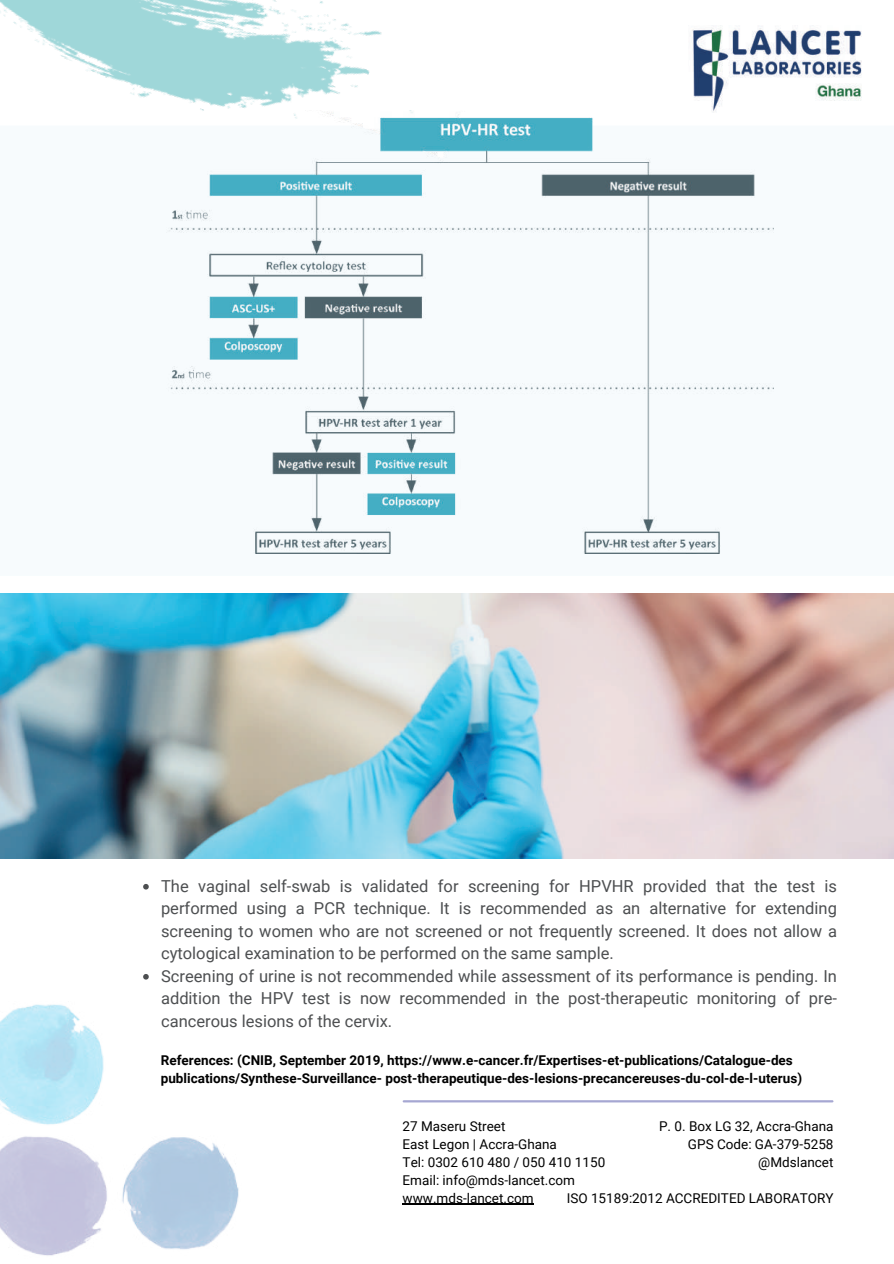
<style>
.page{position:relative;width:894px;height:1264px;background:#fff}
.page>*{position:absolute;margin:0;border:0;box-sizing:border-box;transform-origin:0 0}
.t1{font:16.5px/22.5px "Roboto";color:#4d4f51}
.t2{font:700 13.5px/18px "Roboto";color:#000}
.t3{font:13.5px/18px "Roboto";color:#000}
</style>
<div class="page">
<hr style="left:403px;top:1100px;width:429px;height:2px;background:#a6a7d2">
<img style="left:0;top:594px;width:892px;height:264px">
<img style="left:0;top:0;width:382px;height:110px">
<img style="left:0;top:1004px;width:239px;height:252px">
<img style="left:166px;top:110px;width:607px;height:443px">
<svg style="left:143px;top:884px;width:6px;height:5px"></svg>
<svg style="left:143px;top:974px;width:6px;height:5px"></svg>
<img style="left:688px;top:25px;width:174px;height:88px">
<hr style="left:402px;top:1203px;width:131px;height:1px;background:#000">
<p class="t1" style="left:161px;top:874px;width:677px">The vaginal self-swab is validated for screening for HPVHR provided that the test is performed using a PCR technique. It is recommended as an alternative for extending screening to women who are not screened or not frequently screened. It does not allow a cytological examination to be performed on the same sample.<br>Screening of urine is not recommended while assessment of its performance is pending. In addition the HPV test is now recommended in the post-therapeutic monitoring of pre&shy;cancerous lesions of the cervix.</p>
<p class="t2" style="left:161px;top:1051px;width:642px">References: (CNIB, September 2019, https://www.e-cancer.fr/Expertises-et-publications/Catalogue-des publications/Synthese-Surveillance- post-therapeutique-des-lesions-precancereuses-du-col-de-l-uterus)</p>
<p class="t3" style="left:402px;top:1116px;width:204px">27 Maseru Street<br>East Legon | Accra-Ghana<br>Tel: 0302 610 480 / 050 410 1150<br>Email: info@mds-lancet.com www.mds-lancet.com</p>
<p class="t3" style="left:659px;top:1116px;width:176px;text-align:right">P. 0. Box LG 32, Accra-Ghana<br>GPS Code: GA-379-5258 @Mdslancet</p>
<p class="t3" style="left:566px;top:1188px;width:268px">ISO 15189:2012 ACCREDITED LABORATORY</p>
</div>
